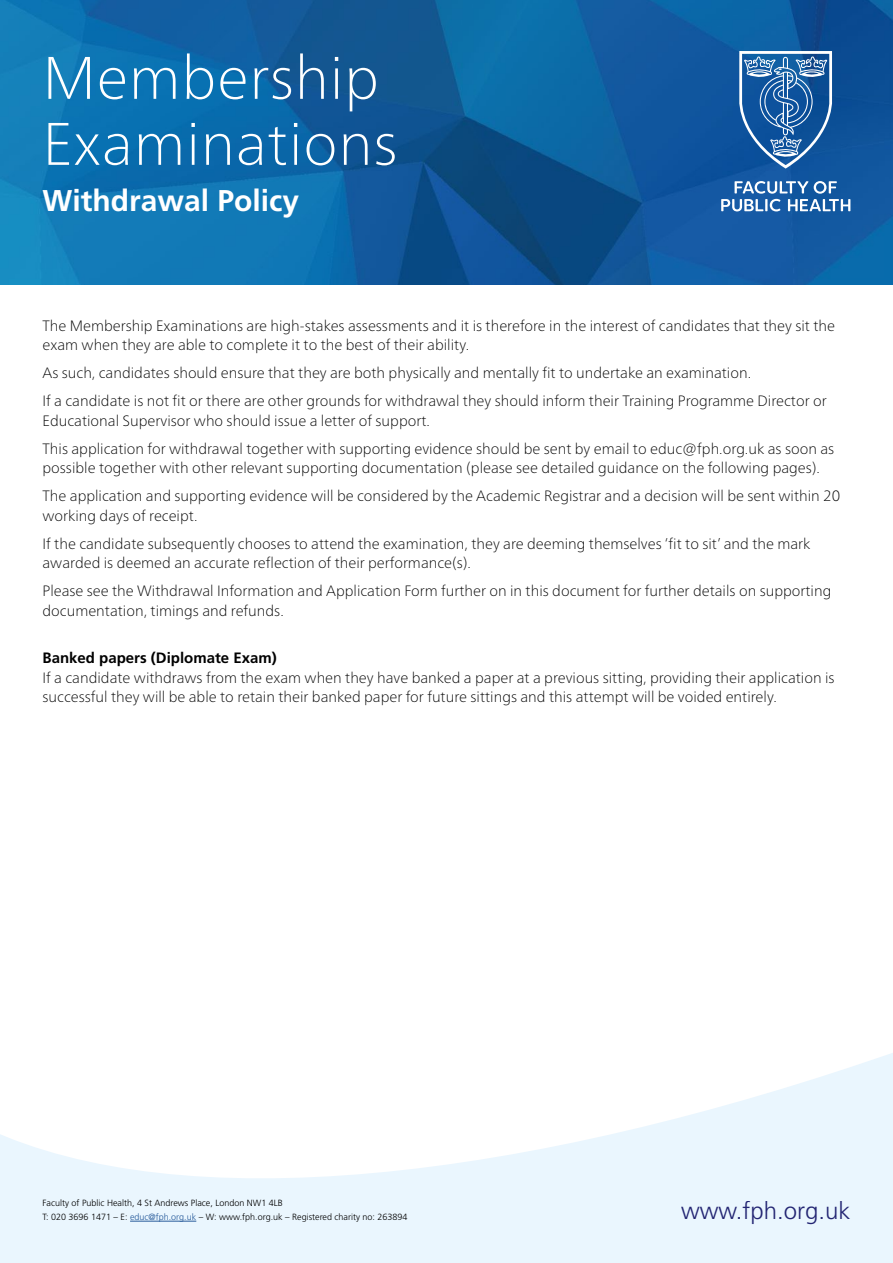
<style>
.page{position:relative;width:893px;height:1263px;background:#fff}
.page>*{position:absolute;margin:0;border:0;box-sizing:border-box;transform-origin:0 0}
.t1{font:100 60px/66px "Frutiger Neue LTW1 G";letter-spacing:.01em;color:#fff}
.t2{font:700 30px "Frutiger";color:#fff}
.t3{font:300 24px "Frutiger";color:#272774}
.t4{font:100 15px/19.5px "Frutiger Neue LTW1 G";color:#000}
.t5{font:700 15px "Frutiger";color:#000}
.t6{font:300 9px "Frutiger CE";color:#000}
.s1{color:#275b9b}
</style>
<div class="page">
<img style="left:0;top:0;width:893px;height:285px">
<svg style="left:0;top:1053px;width:893px;height:210px;fill:#eaf6fe"></svg>
<hr style="left:130px;top:1221px;width:66px;height:1px;background:#275b9b">
<svg style="left:739px;top:51px;width:93px;height:118px;background:#3e75af"></svg>
<svg style="left:721px;top:181px;width:129px;height:30px"></svg>
<p class="t1" style="left:43px;top:41px;width:357px">Membership<br>Examinations</p>
<p class="t2" style="left:43px;top:183px;width:258px">Withdrawal Policy</p>
<p class="t4" style="left:43px;top:314px;width:794px">The Membership Examinations are high-stakes assessments and it is therefore in the interest of candidates that they sit the exam when they are able to complete it to the best of their ability.</p>
<p class="t4" style="left:43px;top:362px;width:710px">As such, candidates should ensure that they are both physically and mentally fit to undertake an examination.</p>
<p class="t4" style="left:43px;top:390px;width:786px">If a candidate is not fit or there are other grounds for withdrawal they should inform their Training Programme Director or<br>Educational Supervisor who should issue a letter of support.</p>
<p class="t4" style="left:43px;top:438px;width:793px">This application for withdrawal together with supporting evidence should be sent by email to educ@fph.org.uk as soon as possible together with other relevant supporting documentation (please see detailed guidance on the following pages).</p>
<p class="t4" style="left:43px;top:485px;width:799px">The application and supporting evidence will be considered by the Academic Registrar and a decision will be sent within 20 working days of receipt.</p>
<p class="t4" style="left:43px;top:533px;width:769px">If the candidate subsequently chooses to attend the examination, they are deeming themselves ‘fit to sit’ and the mark awarded is deemed an accurate reflection of their performance(s).</p>
<p class="t4" style="left:43px;top:580px;width:790px">Please see the Withdrawal Information and Application Form further on in this document for further details on supporting documentation, timings and refunds.</p>
<p class="t5" style="left:43px;top:649px;width:236px">Banked papers (Diplomate Exam)</p>
<p class="t4" style="left:43px;top:667px;width:793px">If a candidate withdraws from the exam when they have banked a paper at a previous sitting, providing their application is successful they will be able to retain their banked paper for future sittings and this attempt will be voided entirely.</p>
<p class="t6" style="left:43px;top:1198px;width:242px">Faculty of Public Health, 4 St Andrews Place, London NW1 4LB</p>
<p class="t6" style="left:43px;top:1212px;width:367px">T: 020 3696 1471 – E: <span class="s1">educ@fph.org.uk</span> – W: www.fph.org.uk – Registered charity no: 263894</p>
<h3 class="t3" style="left:681px;top:1197px;width:171px">www.fph.org.uk</h3>
</div>
